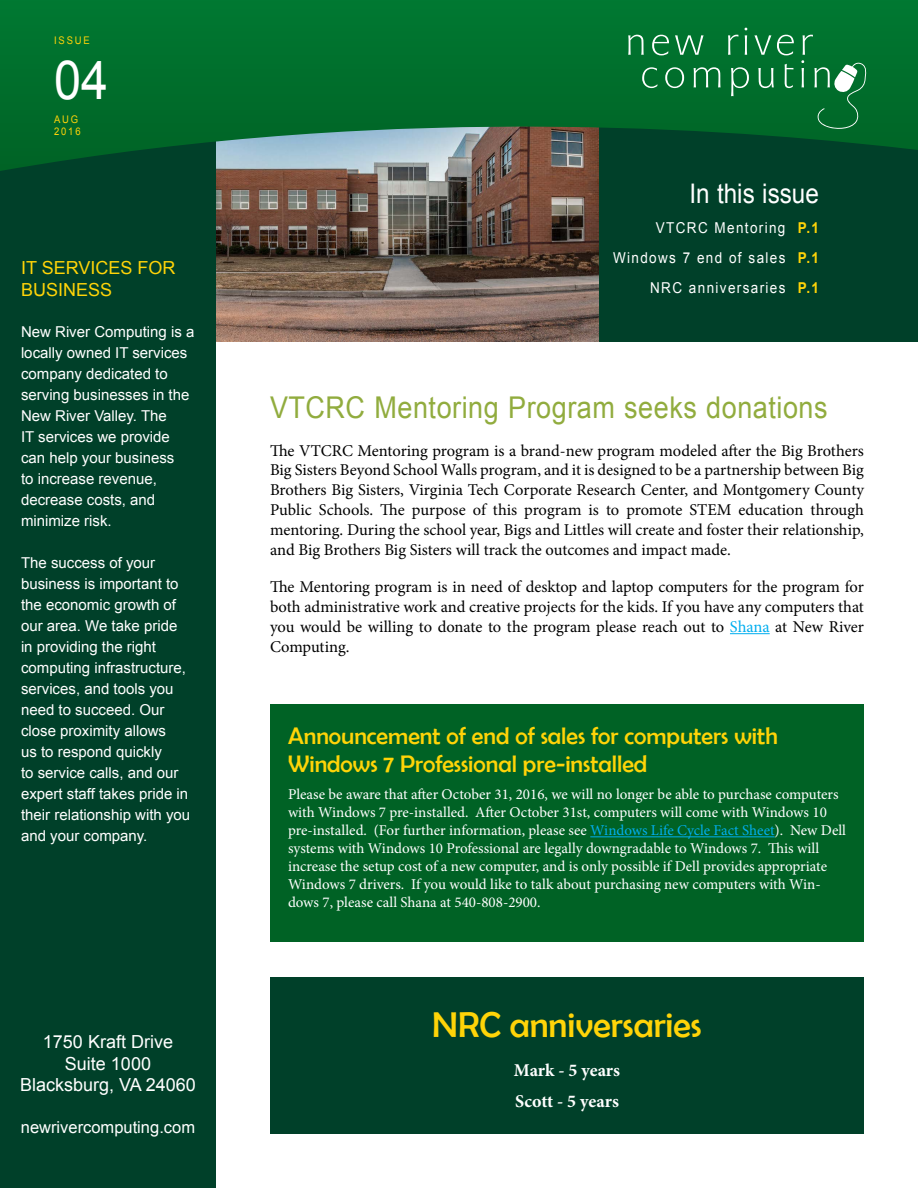
<style>
.page{position:relative;width:918px;height:1188px;background:#fff}
.page>*{position:absolute;margin:0;border:0;box-sizing:border-box;transform-origin:0 0}
.t1{font:54px "Arial";color:#fff;scale:.9 1}
.t2{font:36px "Berlin Sans FB";color:#ffd408}
.t3{font:30px "Arial";letter-spacing:.02em;color:#91ac3e;scale:.9 1}
.t4{font:27px "Arial";color:#fff;scale:.9 1}
.t5{font:24px/28.8px "Berlin Sans FB";color:#ffd408}
.t6{font:18px/21.6px "Arial";color:#fff;text-align:center}
.t7{font:700 18px/30.6px "Minion Pro";letter-spacing:-.005em;color:#fff}
.t8{font:18px/21.6px "Arial";color:#ffd408}
.t9{font:16.5px/19.8px "Minion Pro";letter-spacing:-.005em;color:#000;text-align:justify}
.t10{font:16.5px "Arial";color:#fff}
.t11{font:15px/18px "Minion Pro";color:#fff}
.t12{font:15px/21px "Arial";color:#fff}
.t13{font:15px/30px "Arial";letter-spacing:.1em;color:#fff;text-align:right;scale:.9 1}
.t14{font:10.5px/12px "Arial";letter-spacing:.2em;color:#ffd408;scale:.9 1}
.s1{font-weight:700;color:#ffd408}
.s2{color:#00aeef}
</style>
<div class="page">
<div style="left:0;top:0;width:918px;height:342px;background:#004029"></div>
<div style="left:0;top:0;width:216px;height:1188px;background:#004029"></div>
<img style="left:216px;top:171px;width:383px;height:171px">
<svg style="left:0;top:0;width:918px;height:171px;background:#0f6f38"></svg>
<svg style="left:628px;top:35px;width:16px;height:20px"></svg>
<svg style="left:652px;top:35px;width:17px;height:20px"></svg>
<svg style="left:675px;top:35px;width:29px;height:20px"></svg>
<svg style="left:728px;top:35px;width:10px;height:20px"></svg>
<svg style="left:745px;top:28px;width:2px;height:27px"></svg>
<svg style="left:754px;top:35px;width:17px;height:20px"></svg>
<svg style="left:777px;top:35px;width:17px;height:20px"></svg>
<svg style="left:642px;top:67px;width:15px;height:21px"></svg>
<svg style="left:665px;top:67px;width:19px;height:21px"></svg>
<svg style="left:694px;top:67px;width:27px;height:21px"></svg>
<svg style="left:731px;top:67px;width:18px;height:29px"></svg>
<svg style="left:758px;top:68px;width:16px;height:20px"></svg>
<svg style="left:785px;top:64px;width:8px;height:24px"></svg>
<svg style="left:801px;top:35px;width:66px;height:95px;background:#1c7e43"></svg>
<hr style="left:730px;top:633px;width:40px;height:1px;background:#00aeef">
<div style="left:270px;top:704px;width:594px;height:238px;background:#006225"></div>
<hr style="left:590px;top:836px;width:185px;height:1px;background:#00aeef">
<div style="left:270px;top:978px;width:594px;height:156px;background:#004029"></div>
<p class="t14" style="left:54px;top:34px;width:41px">ISSUE</p>
<h1 class="t1" style="left:54px;top:45px;width:62px">04</h1>
<p class="t14" style="left:54px;top:113px;width:31px">AUG<br>2016</p>
<p class="t8" style="left:21px;top:257px;width:156px">IT SERVICES FOR<br>BUSINESS</p>
<p class="t12" style="left:21px;top:321px;width:175px">New River Computing is a locally owned IT services company dedicated to serving businesses in the<br>New River Valley. The<br>IT services we provide can help your business<br>to increase revenue, decrease costs, and minimize risk.</p>
<p class="t12" style="left:21px;top:552px;width:171px">The success of your business is important to the economic growth of our area. We take pride in providing the right computing infrastructure, services, and tools you need to succeed. Our close proximity allows<br>us to respond quickly<br>to service calls, and our expert staff takes pride in their relationship with you and your company.</p>
<p class="t6" style="left:20px;top:1031px;width:177px">1750 Kraft Drive<br>Suite 1000<br>Blacksburg, VA 24060</p>
<p class="t10" style="left:21px;top:1116px;width:176px">newrivercomputing.com</p>
<h3 class="t4" style="left:689px;top:176px;width:146px">In this issue</h3>
<p class="t13" style="left:613px;top:213px;width:230px">VTCRC Mentoring <span class="s1">P.1<br></span>Windows 7 end of sales <span class="s1">P.1<br></span>NRC anniversaries <span class="s1">P.1</span></p>
<h3 class="t3" style="left:270px;top:388px;width:621px">VTCRC Mentoring Program seeks donations</h3>
<p class="t9" style="left:270px;top:441px;width:596px">The VTCRC Mentoring program is a brand-new program modeled after the Big Brothers Big Sisters Beyond School Walls program, and it is designed to be a partnership between Big Brothers Big Sisters, Virginia Tech Corporate Research Center, and Montgomery County Public Schools. The purpose of this program is to promote STEM education through mentoring. During the school year, Bigs and Littles will create and foster their relationship, and Big Brothers Big Sisters will track the outcomes and impact made.</p>
<p class="t9" style="left:270px;top:577px;width:595px">The Mentoring program is in need of desktop and laptop computers for the program for both administrative work and creative projects for the kids. If you have any computers that you would be willing to donate to the program please reach out to <span class="s2">Shana</span> at New River Computing.</p>
<h3 class="t5" style="left:288px;top:721px;width:491px">Announcement of end of sales for computers with<br>Windows 7 Professional pre-installed</h3>
<p class="t11" style="left:288px;top:786px;width:560px">Please be aware that after October 31, 2016, we will no longer be able to purchase computers with Windows 7 pre-installed. After October 31st, computers will come with Windows 10 pre-installed. (For further information, please see <span class="s2">Windows Life Cycle Fact Sheet</span>). New Dell systems with Windows 10 Professional are legally downgradable to Windows 7. This will increase the setup cost of a new computer, and is only possible if Dell provides appropriate Windows 7 drivers. If you would like to talk about purchasing new computers with Win&shy;dows 7, please call Shana at 540-808-2900.</p>
<h2 class="t2" style="left:432px;top:1005px;width:271px">NRC anniversaries</h2>
<p class="t7" style="left:514px;top:1055px;width:108px">Mark - 5 years<br>Scott - 5 years</p>
</div>
